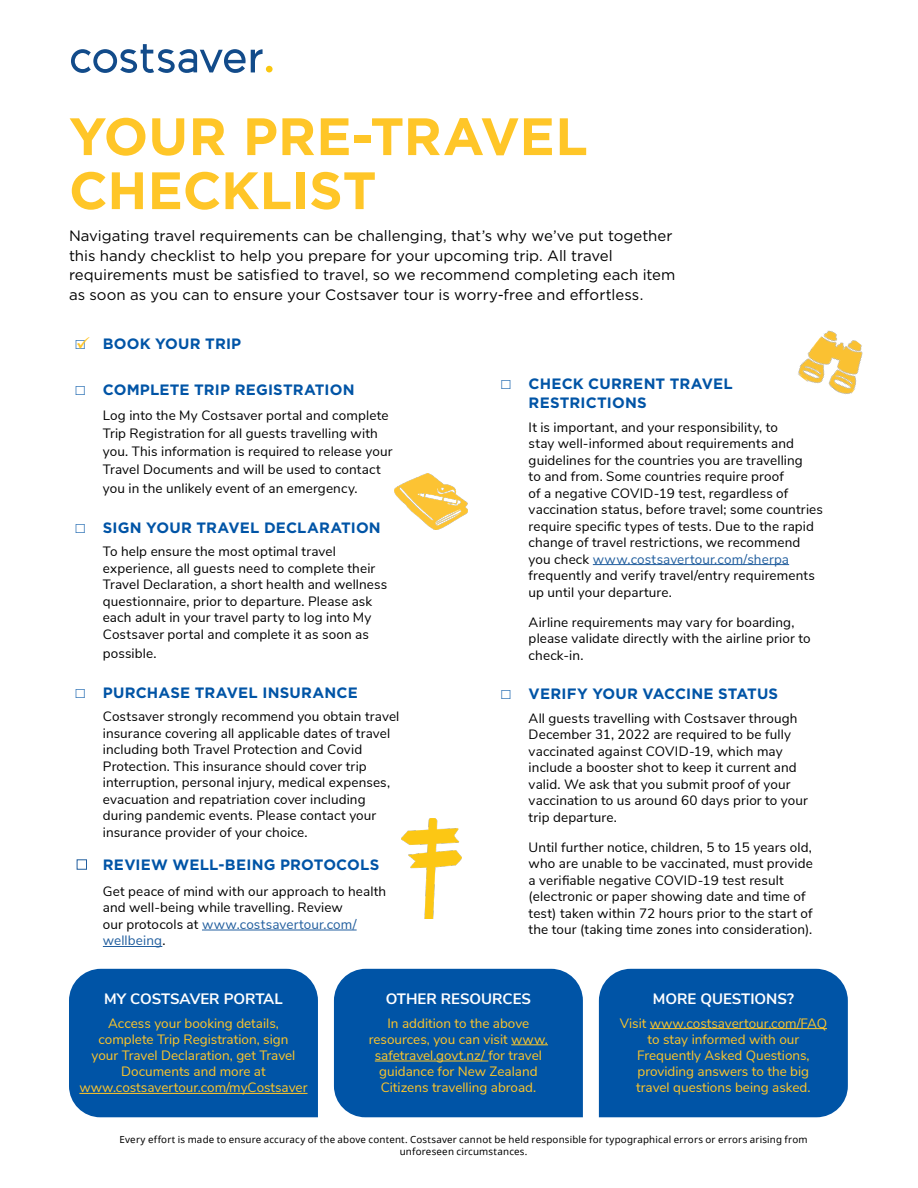
<style>
.page{position:relative;width:918px;height:1188px;background:#fff}
.page>*{position:absolute;margin:0;border:0;box-sizing:border-box;transform-origin:0 0}
.t1{font:700 52.5px/54px "Gotham";color:#ffc628}
.t2{font:15px/19.5px "Gotham";color:#000}
.t3{font:700 15px/19.5px "Gotham";letter-spacing:.015em;color:#0054a6}
.t4{font:700 15px "Nunito Sans";color:#fff}
.t5{font:13.5px/16.5px "Nunito Sans";letter-spacing:.01em;color:#000}
.t6{font:13.5px/16.2px "Nunito Sans";color:#ffc628;text-align:center}
.t7{font:9.75px/12px "Noto Sans";letter-spacing:.02em;color:#000;text-align:center}
.s1{font-family:"Noto Sans";font-weight:400}
.s2{color:#215e9e}
.s3{color:#ffc828}
</style>
<div class="page">
<hr style="left:202px;top:930px;width:155px;height:1px;background:#215e9e">
<hr style="left:103px;top:946px;width:59px;height:1px;background:#215e9e">
<hr style="left:593px;top:564px;width:196px;height:1px;background:#215e9e">
<div style="left:69px;top:969px;width:249px;height:148px;background:#0054a6"></div>
<hr style="left:79px;top:1093px;width:229px;height:1px;background:#ffc628">
<div style="left:334px;top:969px;width:249px;height:148px;background:#0054a6"></div>
<div style="left:599px;top:969px;width:249px;height:148px;background:#0054a6"></div>
<hr style="left:511px;top:1044px;width:37px;height:1px;background:#ffc828">
<hr style="left:375px;top:1061px;width:113px;height:1px;background:#ffc828">
<hr style="left:650px;top:1028px;width:177px;height:1px;background:#ffc628">
<div style="left:266px;top:66px;width:7px;height:6px;background:#fac710;border-radius:50%"></div>
<svg style="left:71px;top:44px;width:192px;height:29px"></svg>
<img style="left:394px;top:473px;width:73px;height:57px">
<img style="left:402px;top:818px;width:59px;height:101px">
<div style="left:77px;top:860px;width:10px;height:9px;border:1px solid #215e9e"></div>
<img style="left:798px;top:330px;width:65px;height:64px">
<h1 class="t1" style="left:69px;top:109px;width:520px">YOUR PRE-TRAVEL<br>CHECKLIST</h1>
<p class="t2" style="left:69px;top:226px;width:608px">Navigating travel requirements can be challenging, that’s why we’ve put together this handy checklist to help you prepare for your upcoming trip. All travel requirements must be satisfied to travel, so we recommend completing each item as soon as you can to ensure your Costsaver tour is worry-free and effortless.</p>
<p class="t3" style="left:76px;top:334px;width:167px"><span class="s1">□</span> BOOK YOUR TRIP</p>
<p class="t3" style="left:76px;top:380px;width:280px"><span class="s1">□</span> COMPLETE TRIP REGISTRATION</p>
<p class="t5" style="left:103px;top:405px;width:291px;line-height:18px">Log into the My Costsaver portal and complete Trip Registration for all guests travelling with you. This information is required to release your Travel Documents and will be used to contact</p>
<p class="t5" style="left:103px;top:479px;width:256px">you in the unlikely event of an emergency.</p>
<p class="t3" style="left:76px;top:518px;width:306px"><span class="s1">□</span> SIGN YOUR TRAVEL DECLARATION</p>
<p class="t5" style="left:103px;top:542px;width:286px">To help ensure the most optimal travel experience, all guests need to complete their Travel Declaration, a short health and wellness questionnaire, prior to departure. Please ask each adult in your travel party to log into My Costsaver portal and complete it as soon as</p>
<p class="t5" style="left:103px;top:644px;width:55px">possible.</p>
<p class="t3" style="left:76px;top:683px;width:283px"><span class="s1">□</span> PURCHASE TRAVEL INSURANCE</p>
<p class="t5" style="left:103px;top:707px;width:298px">Costsaver strongly recommend you obtain travel insurance covering all applicable dates of travel including both Travel Protection and Covid Protection. This insurance should cover trip interruption, personal injury, medical expenses, evacuation and repatriation cover including during pandemic events. Please contact your insurance provider of your choice.</p>
<p class="t3" style="left:103px;top:855px;width:278px">REVIEW WELL-BEING PROTOCOLS</p>
<p class="t5" style="left:103px;top:882px;width:285px">Get peace of mind with our approach to health and well-being while travelling. Review<br>our protocols at <span class="s2">www.costsavertour.com/ wellbeing</span>.</p>
<p class="t3" style="left:529px;top:374px;width:206px;text-indent:-27px"><span class="s1">□</span> CHECK CURRENT TRAVEL<br>RESTRICTIONS</p>
<p class="t5" style="left:529px;top:418px;width:296px">It is important, and your responsibility, to<br>stay well-informed about requirements and guidelines for the countries you are travelling<br>to and from. Some countries require proof<br>of a negative COVID-19 test, regardless of vaccination status, before travel; some countries require specific types of tests. Due to the rapid change of travel restrictions, we recommend you check <span class="s2">www.costsavertour.com/sherpa </span>frequently and verify travel/entry requirements up until your departure.</p>
<p class="t5" style="left:529px;top:613px;width:283px">Airline requirements may vary for boarding, please validate directly with the airline prior to check-in.</p>
<p class="t3" style="left:502px;top:684px;width:278px"><span class="s1">□</span> VERIFY YOUR VACCINE STATUS</p>
<p class="t5" style="left:529px;top:709px;width:281px">All guests travelling with Costsaver through December 31, 2022 are required to be fully vaccinated against COVID-19, which may include a booster shot to keep it current and valid. We ask that you submit proof of your vaccination to us around 60 days prior to your trip departure.</p>
<p class="t5" style="left:529px;top:838px;width:286px">Until further notice, children, 5 to 15 years old, who are unable to be vaccinated, must provide a verifiable negative COVID-19 test result (electronic or paper showing date and time of test) taken within 72 hours prior to the start of the tour (taking time zones into consideration).</p>
<p class="t4" style="left:104px;top:987px;width:180px">MY COSTSAVER PORTAL</p>
<p class="t6" style="left:79px;top:1014px;width:230px">Access your booking details, complete Trip Registration, sign<br>your Travel Declaration, get Travel<br>Documents and more at www.costsavertour.com/myCostsaver</p>
<p class="t4" style="left:386px;top:987px;width:147px">OTHER RESOURCES</p>
<p class="t6" style="left:369px;top:1014px;width:181px">In addition to the above resources, you can visit <span class="s3">www. safetravel.govt.nz/</span> for travel guidance for New Zealand<br>Citizens travelling abroad.</p>
<p class="t4" style="left:653px;top:987px;width:143px">MORE QUESTIONS?</p>
<p class="t6" style="left:620px;top:1014px;width:209px">Visit www.costsavertour.com/FAQ to stay informed with our<br>Frequently Asked Questions, providing answers to the big travel questions being asked.</p>
<p class="t7" style="left:120px;top:1134px;width:690px">Every effort is made to ensure accuracy of the above content. Costsaver cannot be held responsible for typographical errors or errors arising from unforeseen circumstances.</p>
</div>
